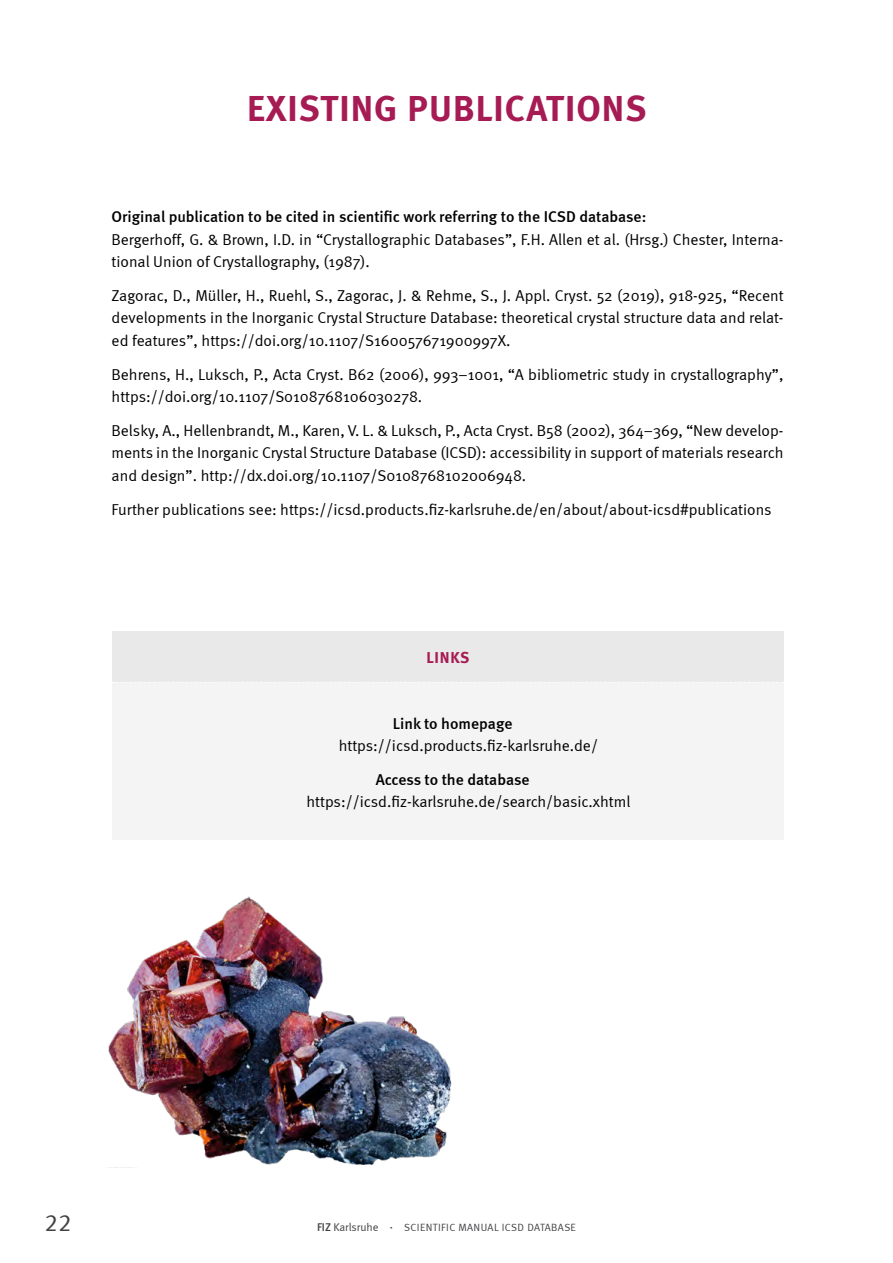
<style>
.page{position:relative;width:893px;height:1263px;background:#fff}
.page>*{position:absolute;margin:0;border:0;box-sizing:border-box;transform-origin:0 0}
.H1_Headline_24pt_Bol{font:700 36px "Meta";letter-spacing:.03em;color:#a61b53}
.t1{font:24px "Meta Normal LF";color:#424144}
.P_Fließtext_10_5pt_R{font:15.75px/22.5px "Meta Normal";color:#000}
.P_Fließtext_10_5pt_R-2{font:500 15.75px "Meta";color:#000}
.Zwischenüberschrift{font:700 15.75px "Meta";letter-spacing:.05em;color:#a61b53}
.t2{font:10.5px "Meta Normal";letter-spacing:.04em;color:#424144}
.s1{font-family:"Meta";font-weight:500}
.s2{font-family:"Meta";font-weight:500;font-size:11.25px}
.s3{font-size:11.25px}
</style>
<div class="page">
<div style="left:112px;top:631px;width:672px;height:51px;background:#e9e9e9"></div>
<div style="left:112px;top:682px;width:672px;height:158px;background:#f4f4f4"></div>
<svg style="left:113px;top:682px;width:671px;height:1px"></svg>
<img style="left:108px;top:896px;width:344px;height:269px">
<h1 class="H1_Headline_24pt_Bol" style="left:247px;top:86px;width:401px">EXISTING PUBLICATIONS</h1>
<p class="P_Fließtext_10_5pt_R-2" style="left:112px;top:208px;width:536px">Original publication to be cited in scientific work referring to the ICSD database:</p>
<p class="P_Fließtext_10_5pt_R" style="left:112px;top:228px;width:673px">Bergerhoff, G. &amp; Brown, I.D. in “Crystallographic Databases”, F.H. Allen et al. (Hrsg.) Chester, Interna&shy;tional Union of Crystallography, (1987).</p>
<p class="P_Fließtext_10_5pt_R" style="left:112px;top:284px;width:673px;text-align:justify">Zagorac, D., Müller, H., Ruehl, S., Zagorac, J. &amp; Rehme, S., J. Appl. Cryst. 52 (2019), 918-925, “Recent developments in the Inorganic Crystal Structure Database: theoretical crystal structure data and relat&shy;ed features”, https://doi.org/10.1107/S160057671900997X.</p>
<p class="P_Fließtext_10_5pt_R" style="left:112px;top:363px;width:673px">Behrens, H., Luksch, P., Acta Cryst. B62 (2006), 993–1001, “A bibliometric study in crystallography”, https://doi.org/10.1107/S0108768106030278.</p>
<p class="P_Fließtext_10_5pt_R" style="left:112px;top:419px;width:673px;text-align:justify">Belsky, A., Hellenbrandt, M., Karen, V. L. &amp; Luksch, P., Acta Cryst. B58 (2002), 364–369, “New develop&shy;ments in the Inorganic Crystal Structure Database (ICSD): accessibility in support of materials research and design”. http://dx.doi.org/10.1107/S0108768102006948.</p>
<p class="P_Fließtext_10_5pt_R" style="left:112px;top:498px;width:661px">Further publications see: https://icsd.products.fiz-karlsruhe.de/en/about/about-icsd#publications</p>
<h2 class="Zwischenüberschrift" style="left:426px;top:648px;width:44px">LINKS</h2>
<p class="P_Fließtext_10_5pt_R" style="left:339px;top:712px;width:261px;text-indent:54px"><span class="s1">Link to homepage </span>https://icsd.products.fiz-karlsruhe.de/</p>
<p class="P_Fließtext_10_5pt_R" style="left:306px;top:768px;width:325px;text-indent:69px"><span class="s1">Access to the database </span>https://icsd.fiz-karlsruhe.de/search/basic.xhtml</p>
<h2 class="t1" style="left:45px;top:1209px;width:28px">22</h2>
<p class="t2" style="left:317px;top:1221px;width:260px"><span class="s2">FIZ</span> <span class="s3">Karlsruhe</span> <span class="s2">·</span> SCIENTIFIC MANUAL ICSD DATABASE</p>
</div>
